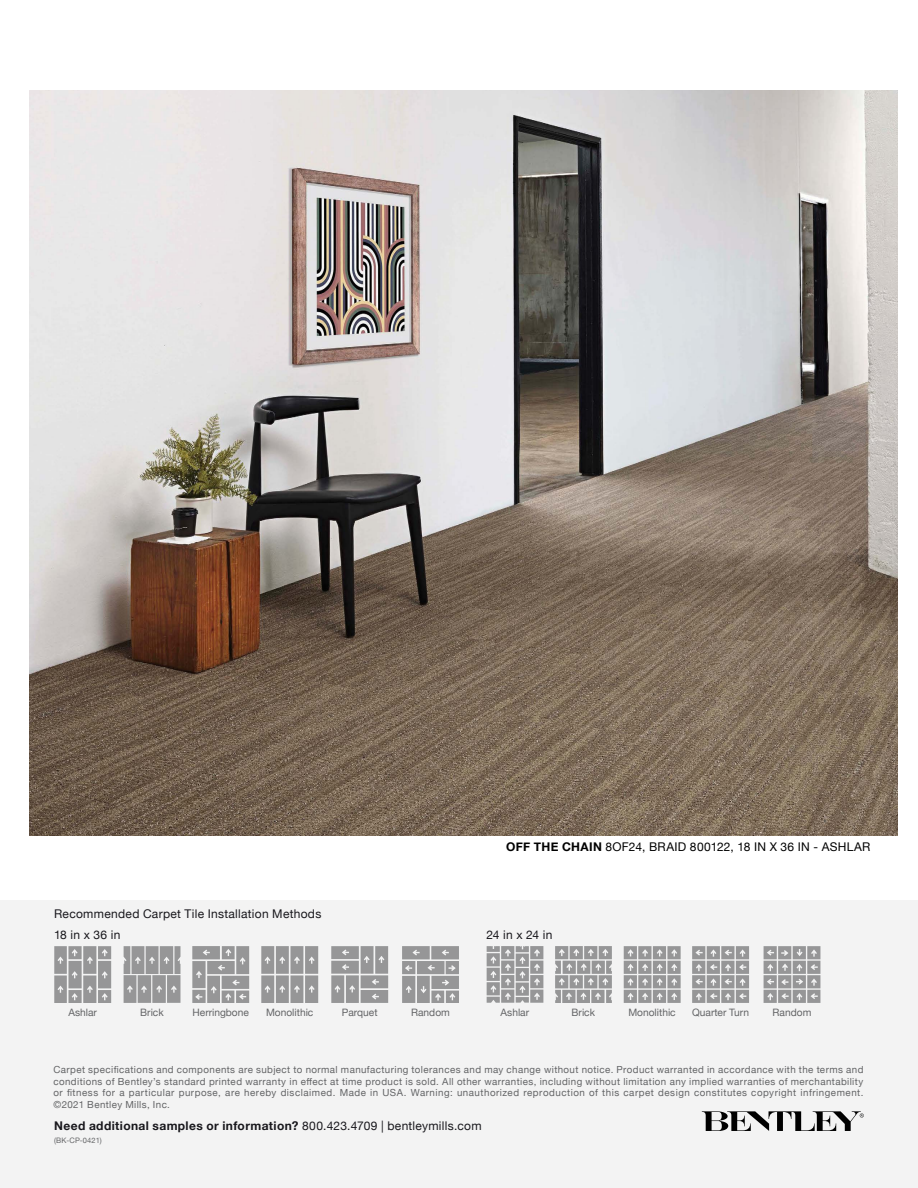
<style>
.page{position:relative;width:918px;height:1188px;background:#fff}
.page>*{position:absolute;margin:0;border:0;box-sizing:border-box;transform-origin:0 0}
.t1{font:700 12px "Helvetica Neue";letter-spacing:.035em;color:#18171c}
.t2{font:12px "Helvetica Neue";letter-spacing:.025em;color:#18171c}
.t3{font:12px "Helvetica Neue";letter-spacing:.025em;color:#000}
.t4{font:10.2px "Helvetica Neue";color:#636466}
.t5{font:9.75px/11.7px "Helvetica Neue";letter-spacing:.05em;color:#636466;text-align:justify}
.t6{font:7.5px "Helvetica Neue";letter-spacing:.01em;color:#636466}
.s1{font-weight:700}
.s2{font-weight:400}
</style>
<div class="page">
<div style="left:0;top:900px;width:918px;height:288px;background:#f3f3f3"></div>
<svg style="left:702px;top:1111px;width:162px;height:20px"></svg>
<svg style="left:192px;top:946px;width:57px;height:57px;background:#a7a7a8"></svg>
<svg style="left:124px;top:946px;width:56px;height:57px;background:#a2a3a3"></svg>
<svg style="left:54px;top:946px;width:57px;height:57px;background:#a7a7a8"></svg>
<svg style="left:261px;top:946px;width:57px;height:57px;background:#a5a5a5"></svg>
<svg style="left:331px;top:946px;width:57px;height:57px;background:#a5a5a6"></svg>
<svg style="left:402px;top:946px;width:57px;height:57px;background:#a6a6a7"></svg>
<svg style="left:555px;top:946px;width:57px;height:57px;background:#acacad"></svg>
<svg style="left:487px;top:946px;width:56px;height:57px;background:#abacac"></svg>
<svg style="left:624px;top:946px;width:57px;height:57px;background:#ababac"></svg>
<svg style="left:692px;top:946px;width:57px;height:57px;background:#ababab"></svg>
<svg style="left:764px;top:946px;width:56px;height:57px;background:#ababac"></svg>
<img style="left:30px;top:90px;width:867px;height:745px">
<p class="t2" style="left:54px;top:905px;width:269px">Recommended Carpet Tile Installation Methods</p>
<p class="t3" style="left:506px;top:838px;width:366px"><span class="s1">OFF THE CHAIN</span> 8OF24, BRAID 800122, 18 IN X 36 IN - ASHLAR</p>
<p class="t2" style="left:54px;top:926px;width:68px">18 in x 36 in</p>
<p class="t2" style="left:486px;top:926px;width:68px">24 in x 24 in</p>
<p class="t4" style="left:68px;top:1005px;width:30px">Ashlar</p>
<p class="t4" style="left:140px;top:1005px;width:25px">Brick</p>
<p class="t4" style="left:193px;top:1005px;width:58px">Herringbone</p>
<p class="t4" style="left:266px;top:1005px;width:49px">Monolithic</p>
<p class="t4" style="left:342px;top:1005px;width:37px">Parquet</p>
<p class="t4" style="left:411px;top:1005px;width:40px">Random</p>
<p class="t4" style="left:501px;top:1005px;width:30px">Ashlar</p>
<p class="t4" style="left:572px;top:1005px;width:25px">Brick</p>
<p class="t4" style="left:628px;top:1005px;width:49px">Monolithic</p>
<p class="t4" style="left:692px;top:1005px;width:58px">Quarter Turn</p>
<p class="t4" style="left:773px;top:1005px;width:40px">Random</p>
<p class="t5" style="left:53px;top:1064px;width:812px">Carpet specifications and components are subject to normal manufacturing tolerances and may change without notice. Product warranted in accordance with the terms and conditions of Bentley’s standard printed warranty in effect at time product is sold. All other warranties, including without limitation any implied warranties of merchantability or fitness for a particular purpose, are hereby disclaimed. Made in USA. Warning: unauthorized reproduction of this carpet design constitutes copyright infringement. ©2021 Bentley Mills, Inc.</p>
<p class="t1" style="left:54px;top:1116px;width:429px">Need additional samples or information? <span class="s2">800.423.4709 | bentleymills.com</span></p>
<p class="t6" style="left:54px;top:1135px;width:49px">(BK-CP-0421)</p>
</div>
